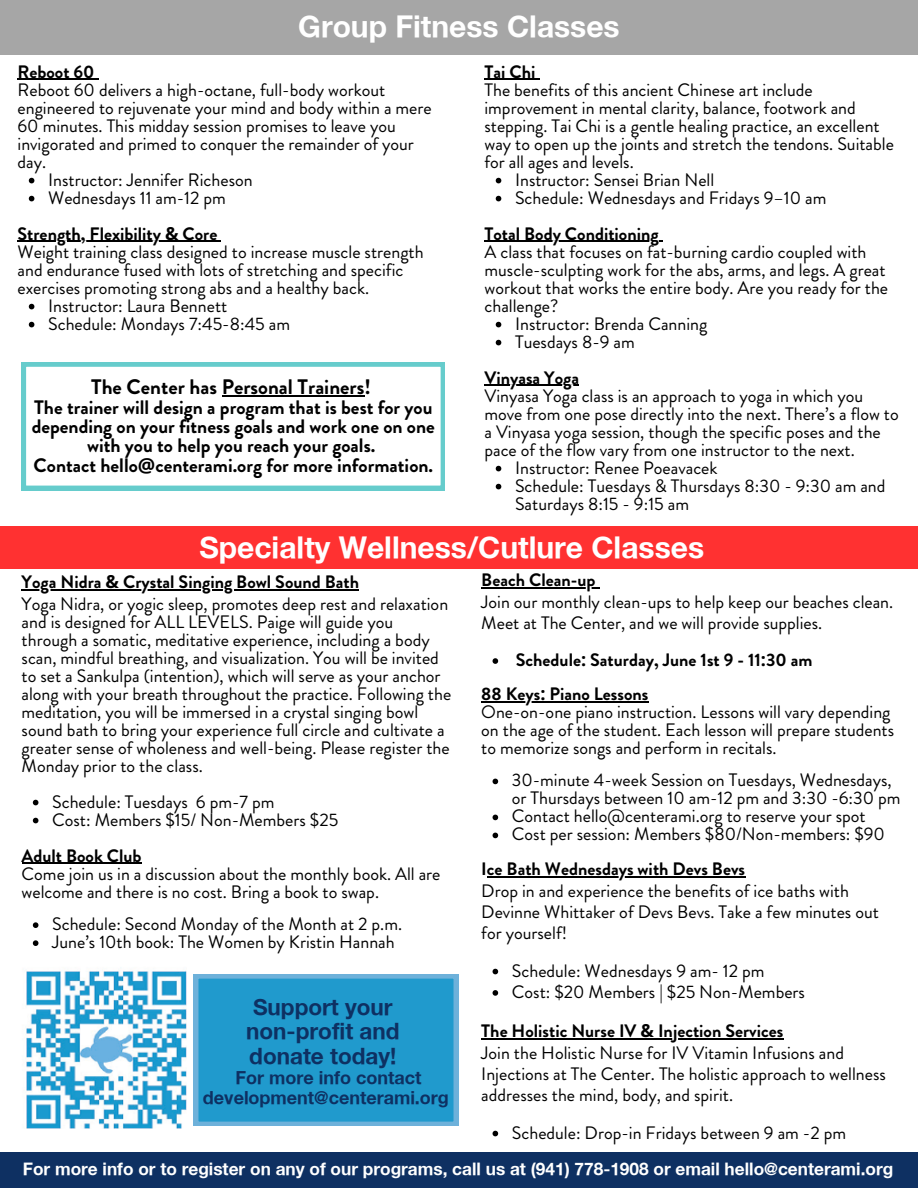
<style>
.page{position:relative;width:918px;height:1188px;background:#fff}
.page>*{position:absolute;margin:0;border:0;box-sizing:border-box;transform-origin:0 0}
.t1{font:700 30px "Helvetica Neue";color:#fff}
.t2{font:700 22.5px/24.8px "Helvetica Neue";color:#0e3062;text-align:center}
.t3{font:700 21px "Hv D Trial Brandon Grotesque";color:#000}
.t4{font:700 19.5px/19.2px "Hv D Trial Brandon Grotesque";color:#000;text-align:center}
.t5{font:18px/18px "Brandon Grotesque";color:#000}
.t6{font:700 18px "Hv D Trial Brandon Grotesque";color:#000}
.t7{font:700 18px/19.2px "Helvetica Neue";color:#0e3062;text-align:center}
.t8{font:700 17.25px "Helvetica Neue";color:#fff}
.s1{font-family:"Hv D Trial Brandon Grotesque";font-weight:700}
.s2{font-family:"Noto Sans";font-weight:700}
.s3{font-family:"Noto Sans"}
</style>
<div class="page">
<div style="left:0;top:0;width:918px;height:54px;background:#a6a6a6"></div>
<div style="left:0;top:1152px;width:918px;height:36px;background:#0e3062"></div>
<hr style="left:18px;top:79px;width:77px;height:1px;background:#000">
<svg style="left:29px;top:178px;width:5px;height:5px"></svg>
<svg style="left:29px;top:196px;width:5px;height:5px"></svg>
<hr style="left:18px;top:241px;width:199px;height:1px;background:#000">
<svg style="left:29px;top:304px;width:5px;height:5px"></svg>
<svg style="left:29px;top:322px;width:5px;height:5px"></svg>
<hr style="left:484px;top:79px;width:52px;height:1px;background:#000">
<svg style="left:496px;top:178px;width:5px;height:5px"></svg>
<svg style="left:496px;top:196px;width:5px;height:5px"></svg>
<hr style="left:484px;top:241px;width:175px;height:1px;background:#000">
<svg style="left:496px;top:322px;width:5px;height:5px"></svg>
<svg style="left:496px;top:340px;width:5px;height:5px"></svg>
<hr style="left:484px;top:385px;width:95px;height:1px;background:#000">
<svg style="left:496px;top:466px;width:5px;height:5px"></svg>
<svg style="left:496px;top:484px;width:5px;height:5px"></svg>
<div style="left:0;top:526px;width:918px;height:42px;background:#ff3131"></div>
<hr style="left:481px;top:587px;width:115px;height:1px;background:#000">
<svg style="left:493px;top:658px;width:5px;height:6px"></svg>
<hr style="left:481px;top:701px;width:167px;height:1px;background:#000">
<svg style="left:493px;top:779px;width:5px;height:5px"></svg>
<svg style="left:493px;top:815px;width:5px;height:5px"></svg>
<svg style="left:493px;top:833px;width:5px;height:5px"></svg>
<hr style="left:487px;top:876px;width:258px;height:2px;background:#000">
<svg style="left:493px;top:969px;width:5px;height:5px"></svg>
<svg style="left:493px;top:990px;width:5px;height:6px"></svg>
<hr style="left:481px;top:1038px;width:302px;height:2px;background:#000">
<svg style="left:493px;top:1131px;width:5px;height:5px"></svg>
<hr style="left:22px;top:589px;width:337px;height:1px;background:#000">
<svg style="left:33px;top:800px;width:5px;height:5px"></svg>
<svg style="left:33px;top:818px;width:5px;height:5px"></svg>
<hr style="left:22px;top:863px;width:120px;height:1px;background:#000">
<svg style="left:33px;top:922px;width:5px;height:6px"></svg>
<svg style="left:33px;top:940px;width:5px;height:6px"></svg>
<svg style="left:22px;top:362px;width:423px;height:128px"></svg>
<hr style="left:222px;top:395px;width:142px;height:1px;background:#000">
<img style="left:26px;top:970px;width:168px;height:159px">
<svg style="left:194px;top:974px;width:264px;height:152px;background:#279cce"></svg>
<h1 class="t1" style="left:298px;top:8px;width:323px">Group Fitness Classes</h1>
<h3 class="t5" style="left:18px;top:63px;width:416px"><span class="s1">Reboot 60<br></span>Reboot 60 delivers a high-octane, full-body workout engineered to rejuvenate your mind and body within a mere 60 minutes. This midday session promises to leave you invigorated and primed to conquer the remainder of your day.</h3>
<p class="t5" style="left:48px;top:171px;width:206px">Instructor: Jennifer Richeson</p>
<p class="t5" style="left:48px;top:189px;width:179px">Wednesdays 11 am-12 pm</p>
<h3 class="t5" style="left:18px;top:225px;width:408px"><span class="s1">Strength, Flexibility</span> <span class="s2">&amp;</span> <span class="s1">Core<br></span>Weight training class designed to increase muscle strength and endurance fused with lots of stretching and specific exercises promoting strong abs and a healthy back.</h3>
<p class="t5" style="left:48px;top:297px;width:181px">Instructor: Laura Bennett</p>
<p class="t5" style="left:48px;top:315px;width:243px">Schedule: Mondays 7:45-8:45 am</p>
<h3 class="t5" style="left:484px;top:63px;width:411px"><span class="s1">Tai Chi<br></span>The benefits of this ancient Chinese art include improvement in mental clarity, balance, footwork and stepping. Tai Chi is a gentle healing practice, an excellent way to open up the joints and stretch the tendons. Suitable for all ages and levels.</h3>
<p class="t5" style="left:515px;top:171px;width:201px">Instructor: Sensei Brian Nell</p>
<p class="t5" style="left:515px;top:189px;width:313px">Schedule: Wednesdays and Fridays 9–10 am</p>
<h3 class="t5" style="left:484px;top:225px;width:405px"><span class="s1">Total Body Conditioning<br></span>A class that focuses on fat-burning cardio coupled with muscle-sculpting work for the abs, arms, and legs. A great workout that works the entire body. Are you ready for the challenge?</h3>
<p class="t5" style="left:515px;top:315px;width:194px">Instructor: Brenda Canning</p>
<p class="t5" style="left:515px;top:333px;width:121px">Tuesdays 8-9 am</p>
<h3 class="t5" style="left:484px;top:369px;width:416px"><span class="s1">Vinyasa Yoga<br></span>Vinyasa Yoga class is an approach to yoga in which you move from one pose directly into the next. There’s a flow to a Vinyasa yoga session, though the specific poses and the pace of the flow vary from one instructor to the next.</h3>
<p class="t5" style="left:515px;top:459px;width:204px">Instructor: Renee Poeavacek</p>
<p class="t5" style="left:515px;top:477px;width:372px">Schedule: Tuesdays &amp; Thursdays 8:30 - 9:30 am and<br>Saturdays 8:15 - 9:15 am</p>
<p class="t3" style="left:91px;top:372px;width:281px">The Center has Personal Trainers!</p>
<p class="t4" style="left:32px;top:398px;width:405px">The trainer will design a program that is best for you depending on your fitness goals and work one on one with you to help you reach your goals.<br>Contact hello<span class="s3">@</span>centerami.org for more information.</p>
<h1 class="t1" style="left:199px;top:529px;width:506px">Specialty Wellness/Cutlure Classes</h1>
<h3 class="t5" style="left:481px;top:570px;width:413px;line-height:21.3px"><span class="s1">Beach Clean-up<br></span>Join our monthly clean-ups to help keep our beaches clean.<br>Meet at The Center, and we will provide supplies.</h3>
<p class="t6" style="left:516px;top:647px;width:298px">Schedule<span class="s3">:</span> Saturday, June 1st 9 - 11<span class="s3">:</span>30 am</p>
<h3 class="t5" style="left:481px;top:685px;width:414px"><span class="s1">88 Keys</span><span class="s2">:</span> <span class="s1">Piano Lessons<br></span>One-on-one piano instruction. Lessons will vary depending on the age of the student. Each lesson will prepare students to memorize songs and perform in recitals.</h3>
<p class="t5" style="left:512px;top:771px;width:390px">30-minute 4-week Session on Tuesdays, Wednesdays, or Thursdays between 10 am-12 pm and 3:30 -6:30 pm</p>
<p class="t5" style="left:512px;top:807px;width:355px">Contact hello@centerami.org to reserve your spot</p>
<p class="t5" style="left:512px;top:825px;width:375px">Cost per session: Members $80/Non-members: $90</p>
<h3 class="t6" style="left:481px;top:856px;width:265px">Ice Bath Wednesdays with Devs Bevs</h3>
<p class="t5" style="left:481px;top:880px;width:399px;line-height:21.3px">Drop in and experience the benefits of ice baths with<br>Devinne Whittaker of Devs Bevs. Take a few minutes out for yourself!</p>
<p class="t5" style="left:512px;top:962px;width:254px">Schedule: Wednesdays 9 am- 12 pm</p>
<p class="t5" style="left:512px;top:983px;width:295px">Cost: $20 Members | $25 Non-Members</p>
<h3 class="t5" style="left:481px;top:1021px;width:406px;line-height:21.3px"><span class="s1">The Holistic Nurse IV</span> <span class="s2">&amp;</span> <span class="s1">Injection Services<br></span>Join the Holistic Nurse for IV Vitamin Infusions and Injections at The Center. The holistic approach to wellness addresses the mind, body, and spirit.</h3>
<p class="t5" style="left:512px;top:1124px;width:336px">Schedule: Drop-in Fridays between 9 am -2 pm</p>
<h3 class="t5" style="left:22px;top:572px;width:428px;line-height:21.3px"><span class="s1">Yoga Nidra</span> <span class="s2">&amp;</span> <span class="s1">Crystal Singing Bowl Sound Bath<br></span>Yoga Nidra, or yogic sleep, promotes deep rest and relaxation</h3>
<h3 class="t5" style="left:22px;top:613px;width:431px">and is designed for ALL LEVELS. Paige will guide you through a somatic, meditative experience, including a body scan, mindful breathing, and visualization. You will be invited to set a Sankulpa (intention), which will serve as your anchor along with your breath throughout the practice. Following the meditation, you will be immersed in a crystal singing bowl sound bath to bring your experience full circle and cultivate a greater sense of wholeness and well-being. Please register the Monday prior to the class.</h3>
<p class="t5" style="left:52px;top:793px;width:224px">Schedule: Tuesdays 6 pm-7 pm</p>
<p class="t5" style="left:52px;top:811px;width:288px">Cost: Members $15/ Non-Members $25</p>
<h3 class="t5" style="left:22px;top:847px;width:420px"><span class="s1">Adult Book Club<br></span>Come join us in a discussion about the monthly book. All are welcome and there is no cost. Bring a book to swap.</h3>
<p class="t5" style="left:52px;top:915px;width:351px">Schedule: Second Monday of the Month at 2 p.m.</p>
<p class="t5" style="left:52px;top:933px;width:344px">June’s 10th book: The Women by Kristin Hannah</p>
<p class="t2" style="left:246px;top:994px;width:155px">Support your non-profit and donate today!</p>
<p class="t7" style="left:203px;top:1068px;width:248px">For more info contact development@centerami.org</p>
<h2 class="t8" style="left:23px;top:1158px;width:872px">For more info or to register on any of our programs, call us at (941) 778-1908 or email hello@centerami.org</h2>
</div>
